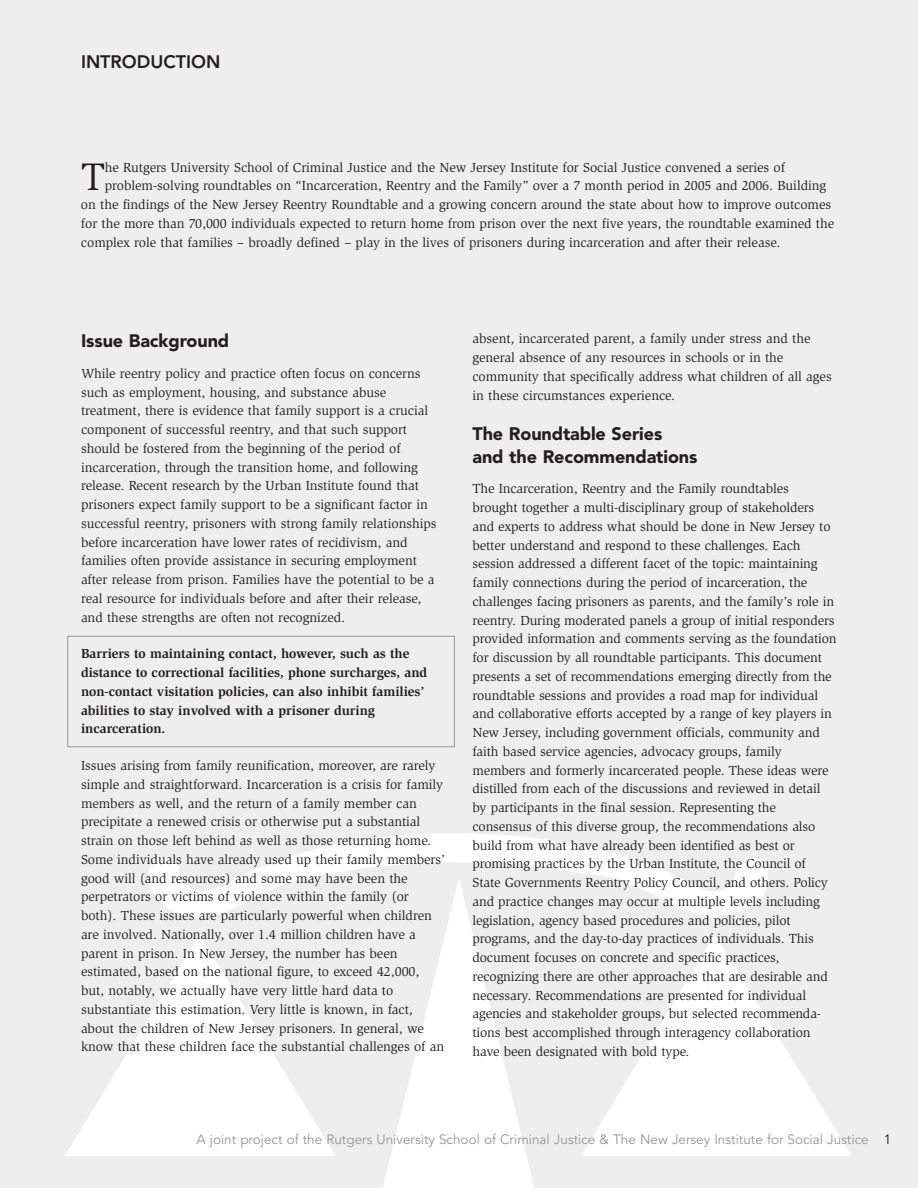
<style>
.page{position:relative;width:918px;height:1188px;background:#eeeeef}
.page>*{position:absolute;margin:0;border:0;box-sizing:border-box;transform-origin:0 0}
.t1{font:39.45px "Slimbach";color:#231f20}
.t2{font:900 18px/22.5px "Avenir";letter-spacing:-.005em;color:#231f20}
.t3{font:800 18px "Avenir";color:#231f20}
.t4{font:13.5px/18.8px "Slimbach";letter-spacing:-.005em;color:#231f20}
.t5{font:700 13.5px/18.8px "Slimbach";letter-spacing:-.005em;color:#231f20}
.t6{font:13.5px "Avenir";color:#939598}
.s1{color:#231f20}
</style>
<div class="page">
<svg style="left:148px;top:833px;width:620px;height:85px"></svg>
<svg style="left:380px;top:880px;width:157px;height:308px"></svg>
<svg style="left:65px;top:935px;width:270px;height:221px;fill:#fcfcfd"></svg>
<svg style="left:582px;top:935px;width:270px;height:221px;fill:#fdfdfd"></svg>
<div style="left:67px;top:636px;width:388px;height:111px;border:1px solid #939598"></div>
<h2 class="t3" style="left:81px;top:54px;width:141px">INTRODUCTION</h2>
<h1 class="t1" style="left:81px;top:162px;width:26px">T</h1>
<p class="t4" style="left:105px;top:159px;width:682px">he Rutgers University School of Criminal Justice and the New Jersey Institute for Social Justice convened a series of</p>
<p class="t4" style="left:105px;top:178px;width:723px">problem-solving roundtables on “Incarceration, Reentry and the Family” over a 7 month period in 2005 and 2006. Building</p>
<p class="t4" style="left:81px;top:196px;width:752px">on the findings of the New Jersey Reentry Roundtable and a growing concern around the state about how to improve outcomes</p>
<p class="t4" style="left:81px;top:215px;width:755px">for the more than 70,000 individuals expected to return home from prison over the next five years, the roundtable examined the</p>
<p class="t4" style="left:81px;top:234px;width:701px">complex role that families – broadly defined – play in the lives of prisoners during incarceration and after their release.</p>
<h2 class="t2" style="left:81px;top:331px;width:150px">Issue Background</h2>
<p class="t4" style="left:81px;top:365px;width:357px">While reentry policy and practice often focus on concerns such as employment, housing, and substance abuse treatment, there is evidence that family support is a crucial component of successful reentry, and that such support should be fostered from the beginning of the period of incarceration, through the transition home, and following release. Recent research by the Urban Institute found that prisoners expect family support to be a significant factor in successful reentry, prisoners with strong family relationships before incarceration have lower rates of recidivism, and families often provide assistance in securing employment after release from prison. Families have the potential to be a real resource for individuals before and after their release, and these strengths are often not recognized.</p>
<p class="t5" style="left:81px;top:646px;width:348px">Barriers to maintaining contact, however, such as the distance to correctional facilities, phone surcharges, and non-contact visitation policies, can also inhibit families’ abilities to stay involved with a prisoner during incarceration.</p>
<p class="t4" style="left:81px;top:757px;width:366px">Issues arising from family reunification, moreover, are rarely simple and straightforward. Incarceration is a crisis for family members as well, and the return of a family member can precipitate a renewed crisis or otherwise put a substantial strain on those left behind as well as those returning home.<br>Some individuals have already used up their family members’ good will (and resources) and some may have been the perpetrators or victims of violence within the family (or both). These issues are particularly powerful when children are involved. Nationally, over 1.4 million children have a parent in prison. In New Jersey, the number has been estimated, based on the national figure, to exceed 42,000, but, notably, we actually have very little hard data to substantiate this estimation. Very little is known, in fact, about the children of New Jersey prisoners. In general, we know that these children face the substantial challenges of an</p>
<p class="t4" style="left:472px;top:330px;width:361px">absent, incarcerated parent, a family under stress and the general absence of any resources in schools or in the community that specifically address what children of all ages in these circumstances experience.</p>
<h2 class="t2" style="left:472px;top:424px;width:226px">The Roundtable Series and the Recommendations</h2>
<p class="t4" style="left:472px;top:480px;width:366px">The Incarceration, Reentry and the Family roundtables brought together a multi-disciplinary group of stakeholders and experts to address what should be done in New Jersey to better understand and respond to these challenges. Each session addressed a different facet of the topic: maintaining family connections during the period of incarceration, the challenges facing prisoners as parents, and the family’s role in reentry. During moderated panels a group of initial responders provided information and comments serving as the foundation for discussion by all roundtable participants. This document presents a set of recommendations emerging directly from the roundtable sessions and provides a road map for individual and collaborative efforts accepted by a range of key players in New Jersey, including government officials, community and faith based service agencies, advocacy groups, family members and formerly incarcerated people. These ideas were distilled from each of the discussions and reviewed in detail by participants in the final session. Representing the consensus of this diverse group, the recommendations also build from what have already been identified as best or promising practices by the Urban Institute, the Council of State Governments Reentry Policy Council, and others. Policy and practice changes may occur at multiple levels including legislation, agency based procedures and policies, pilot programs, and the day-to-day practices of individuals. This document focuses on concrete and specific practices, recognizing there are other approaches that are desirable and necessary. Recommendations are presented for individual agencies and stakeholder groups, but selected recommenda&shy;tions best accomplished through interagency collaboration have been designated with bold type.</p>
<p class="t6" style="left:196px;top:1134px;width:696px">A joint project of the Rutgers University School of Criminal Justice &amp; The New Jersey Institute for Social Justice <span class="s1">1</span></p>
</div>
